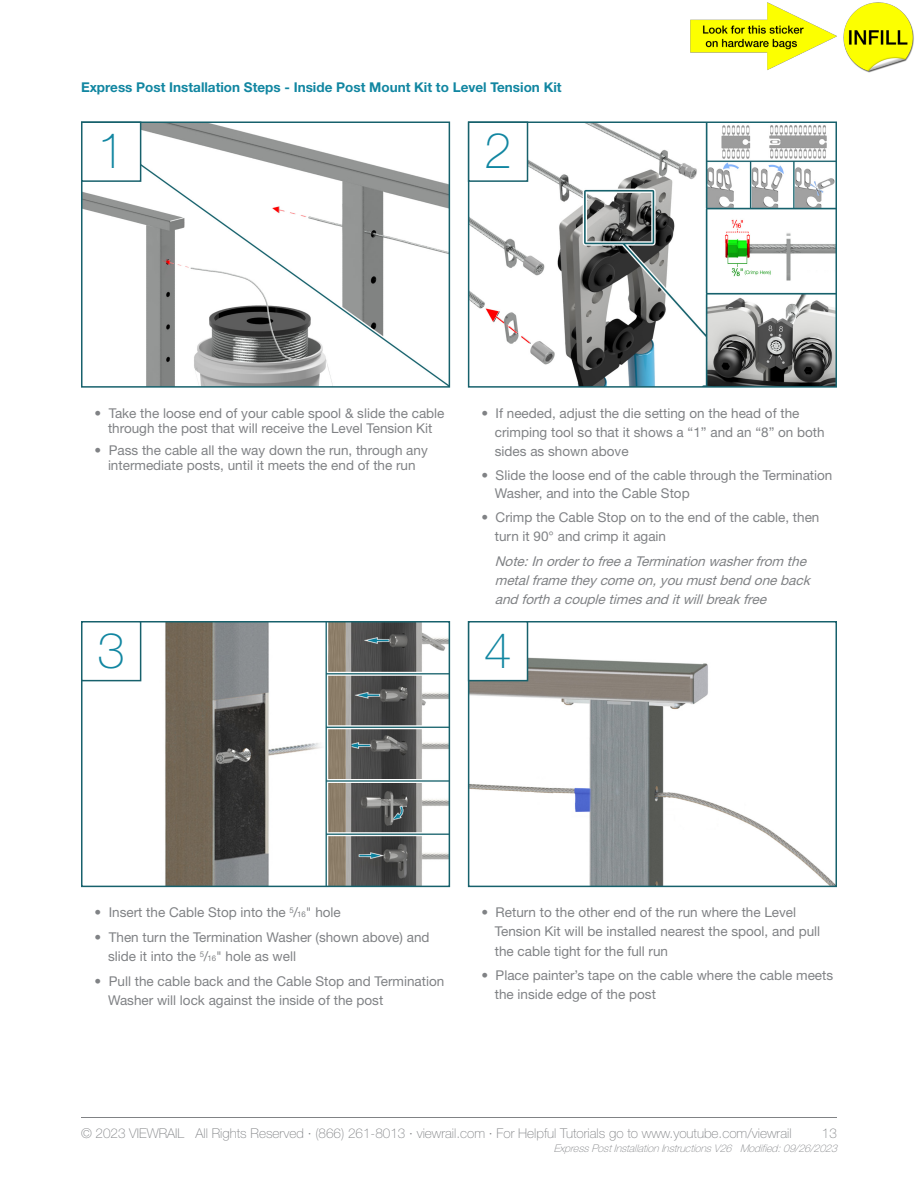
<style>
.page{position:relative;width:918px;height:1188px;background:#fff}
.page>*{position:absolute;margin:0;border:0;box-sizing:border-box;transform-origin:0 0}
.t1{font:100 49.5px "Helvetica Neue";color:#1186a1}
.Bullet_Points{font:13.5px/19.2px "Helvetica Neue";color:#808285}
.Bullet_Points-2{font:italic 13.5px/19.2px "Helvetica Neue";color:#808285}
.t2{font:100 13.5px "Helvetica Neue";color:#808285}
.t3{font:700 13.5px "Helvetica Neue";color:#1186a1}
.t4{font:italic 100 10.5px "Helvetica Neue";color:#808285}
.s1{font-size:7.8px}
</style>
<div class="page">
<img style="left:471px;top:624px;width:363px;height:260px">
<div style="left:468px;top:621px;width:369px;height:266px;border:2px solid #17616c"></div>
<img style="left:84px;top:624px;width:363px;height:260px">
<div style="left:81px;top:621px;width:369px;height:266px;border:2px solid #17616c"></div>
<img style="left:471px;top:125px;width:363px;height:260px">
<div style="left:468px;top:122px;width:369px;height:266px;border:2px solid #17616c"></div>
<img style="left:84px;top:125px;width:363px;height:260px">
<div style="left:81px;top:122px;width:369px;height:266px;border:2px solid #17616c"></div>
<hr style="left:81px;top:1117px;width:756px;height:1px;background:#808285">
<div style="left:469px;top:622px;width:59px;height:59px;background:#fff"></div>
<div style="left:468px;top:621px;width:60px;height:60px;border:2px solid #17616c"></div>
<div style="left:82px;top:622px;width:59px;height:59px;background:#fff"></div>
<div style="left:81px;top:621px;width:60px;height:60px;border:2px solid #17616c"></div>
<div style="left:469px;top:122px;width:59px;height:59px;background:#fff"></div>
<div style="left:468px;top:122px;width:60px;height:60px;border:2px solid #17616c"></div>
<div style="left:82px;top:122px;width:59px;height:59px;background:#fff"></div>
<div style="left:81px;top:122px;width:60px;height:60px;border:2px solid #17616c"></div>
<img style="left:690px;top:2px;width:224px;height:71px">
<p class="t3" style="left:81px;top:78px;width:482px">Express Post Installation Steps - Inside Post Mount Kit to Level Tension Kit</p>
<p class="t1" style="left:97px;top:122px;width:29px">1</p>
<p class="t1" style="left:484px;top:122px;width:29px">2</p>
<p class="Bullet_Points" style="left:94px;top:405px;width:352px;line-height:15.8px;text-align:center">• Take the loose end of your cable spool &amp; slide the cable through the post that will receive the Level Tension Kit</p>
<p class="Bullet_Points" style="left:94px;top:442px;width:335px;line-height:15.8px;text-align:center">• Pass the cable all the way down the run, through any intermediate posts, until it meets the end of the run</p>
<p class="Bullet_Points" style="left:495px;top:403px;width:331px;text-indent:-14px">• If needed, adjust the die setting on the head of the crimping tool so that it shows a “1” and an “8” on both sides as shown above</p>
<p class="Bullet_Points" style="left:495px;top:466px;width:339px;line-height:18px;text-indent:-14px">• Slide the loose end of the cable through the Termination<br>Washer, and into the Cable Stop</p>
<p class="Bullet_Points" style="left:495px;top:508px;width:326px;text-indent:-14px">• Crimp the Cable Stop on to the end of the cable, then turn it 90° and crimp it again</p>
<p class="Bullet_Points-2" style="left:495px;top:551px;width:321px">Note:InordertofreeaTerminationwasherfrom the metalframetheycomeon,youmustbend oneback and forthacoupletimesand itwillbreakfree</p>
<p class="t1" style="left:97px;top:622px;width:29px">3</p>
<p class="t1" style="left:484px;top:622px;width:29px">4</p>
<p class="Bullet_Points" style="left:94px;top:903px;width:248px">• Insert the Cable Stop into the <sup>5</sup>/<span class="s1">16</span>" hole</p>
<p class="Bullet_Points" style="left:108px;top:927px;width:323px;text-indent:-14px">• Then turn the Termination Washer (shown above) and slide it into the <sup>5</sup>/<span class="s1">16</span>" hole as well</p>
<p class="Bullet_Points" style="left:108px;top:971px;width:338px;text-indent:-14px">• Pull the cable back and the Cable Stop and Termination<br>Washer will lock against the inside of the post</p>
<p class="Bullet_Points" style="left:495px;top:903px;width:327px;text-indent:-14px">• Return to the other end of the run where the Level<br>Tension Kit will be installed nearest the spool, and pull the cable tight for the full run</p>
<p class="Bullet_Points" style="left:495px;top:966px;width:340px;text-indent:-14px">• Place painter’s tape on the cable where the cable meets the inside edge of the post</p>
<p class="t2" style="left:81px;top:1125px;width:712px">© 2023 VIEWRAIL All Rights Reserved ∙ (866) 261-8013 ∙ viewrail.com ∙ For Helpful Tutorials go to www.youtube.com/viewrail</p>
<p class="t2" style="left:822px;top:1125px;width:17px">13</p>
<p class="t4" style="left:554px;top:1142px;width:288px">ExpressPostInstallationInstructionsV26 Modified:09/26/2023</p>
</div>
